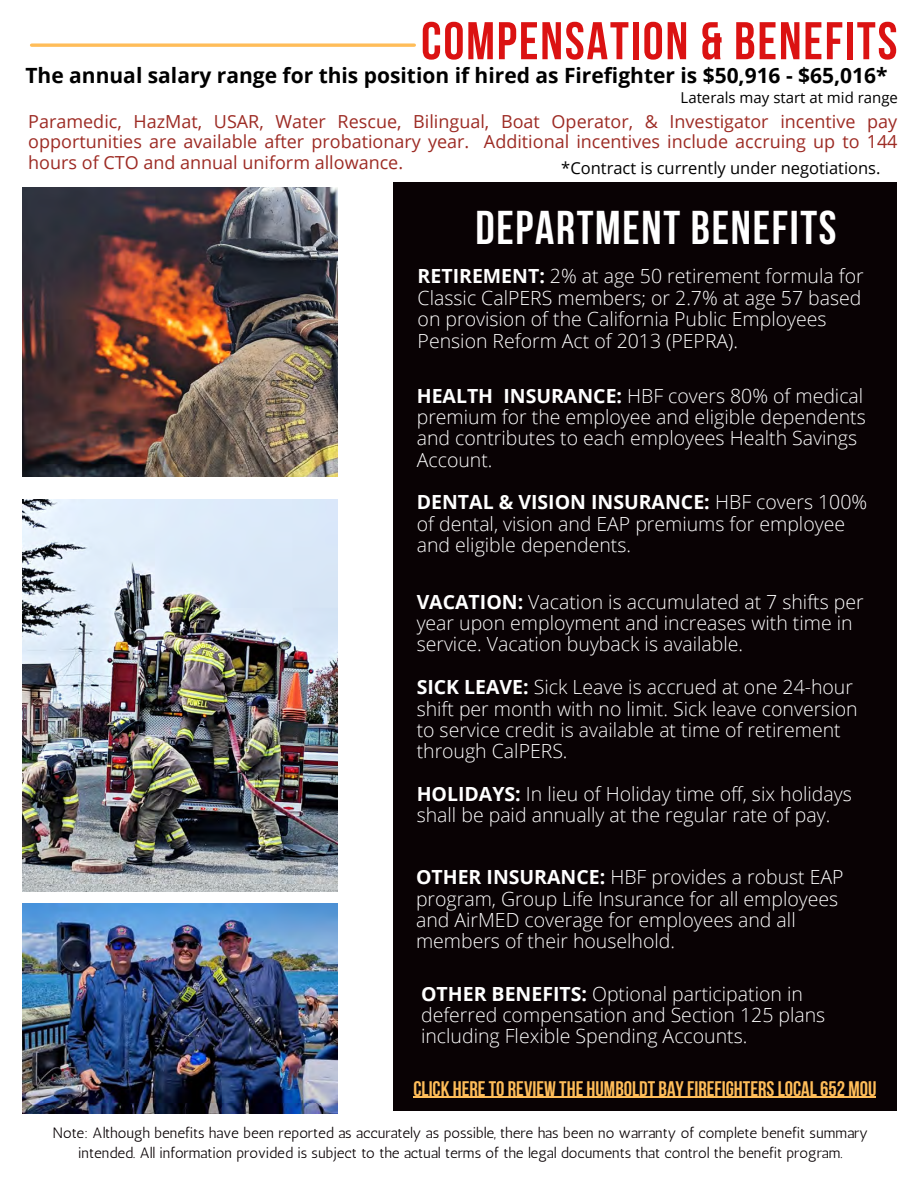
<style>
.page{position:relative;width:918px;height:1188px;background:#fff}
.page>*{position:absolute;margin:0;border:0;box-sizing:border-box;transform-origin:0 0}
.t1{font:700 52.95px "Bebas Neue";letter-spacing:.035em;color:#db1212}
.t2{font:700 47.25px "Bebas Neue";letter-spacing:.035em;color:#fff}
.t3{font:700 21px "Open Sans";color:#000}
.t4{font:700 21px "Bebas Neue";color:#ffbd59}
.t5{font:300 19.5px/21.3px "Open Sans";color:#fff}
.t6{font:18px/20.2px "Open Sans";color:#9d2b24;text-align:justify}
.t7{font:16.5px "Open Sans";color:#000}
.t8{font:15px/20.2px "Antic";color:#090204;text-align:center}
.t9{font:15px "Open Sans";color:#000}
.s1{font-weight:700}
</style>
<div class="page">
<div style="left:393px;top:182px;width:504px;height:929px;background:#090204"></div>
<svg style="left:32px;top:43px;width:382px;height:4px"></svg>
<img style="left:22px;top:187px;width:315px;height:289px">
<img style="left:22px;top:499px;width:315px;height:393px">
<img style="left:22px;top:903px;width:315px;height:210px">
<hr style="left:413px;top:1097px;width:463px;height:1px;background:#ffbd59">
<h5 class="t1" style="left:421px;top:20px;width:478px">COMPENSATION &amp; BENEFITS</h5>
<p class="t3" style="left:26px;top:61px;width:864px">The annual salary range for this position if hired as Firefighter is $50,916 - $65,016*</p>
<p class="t9" style="left:681px;top:87px;width:219px">Laterals may start at mid range</p>
<p class="t6" style="left:28px;top:111px;width:871px">Paramedic, HazMat, USAR, Water Rescue, Bilingual, Boat Operator, &amp; Investigator incentive pay opportunities are available after probationary year. Additional incentives include accruing up to 144 hours of CTO and annual uniform allowance.</p>
<h3 class="t7" style="left:561px;top:156px;width:321px">*Contract is currently under negotiations.</h3>
<p class="t2" style="left:475px;top:209px;width:363px">DEPARTMENT BENEFITS</p>
<h4 class="t5" style="left:418px;top:265px;width:448px"><span class="s1">RETIREMENT:</span> 2% at age 50 retirement formula for Classic CalPERS members; or 2.7% at age 57 based on provision of the California Public Employees Pension Reform Act of 2013 (PEPRA).</h4>
<h4 class="t5" style="left:417px;top:384px;width:451px"><span class="s1">HEALTH INSURANCE:</span> HBF covers 80% of medical premium for the employee and eligible dependents and contributes to each employees Health Savings Account.</h4>
<h4 class="t5" style="left:417px;top:491px;width:452px"><span class="s1">DENTAL &amp; VISION INSURANCE:</span> HBF covers 100% of dental, vision and EAP premiums for employee and eligible dependents.</h4>
<h4 class="t5" style="left:417px;top:590px;width:449px"><span class="s1">VACATION:</span> Vacation is accumulated at 7 shifts per year upon employment and increases with time in service. Vacation buyback is available.</h4>
<h4 class="t5" style="left:417px;top:676px;width:442px"><span class="s1">SICK LEAVE:</span> Sick Leave is accrued at one 24-hour shift per month with no limit. Sick leave conversion to service credit is available at time of retirement through CalPERS.</h4>
<h4 class="t5" style="left:417px;top:783px;width:437px"><span class="s1">HOLIDAYS:</span> In lieu of Holiday time off, six holidays shall be paid annually at the regular rate of pay.</h4>
<h4 class="t5" style="left:416px;top:866px;width:429px"><span class="s1">OTHER INSURANCE:</span> HBF provides a robust EAP program, Group Life Insurance for all employees and AirMED coverage for employees and all members of their houselhold.</h4>
<h2 class="t5" style="left:421px;top:982px;width:406px"><span class="s1">OTHER BENEFITS:</span> Optional participation in deferred compensation and Section 125 plans including Flexible Spending Accounts.</h2>
<p class="t4" style="left:413px;top:1080px;width:464px">CLICK HERE TO REVIEW THE HUMBOLDT BAY FIREFIGHTERS LOCAL 652 MOU</p>
<h4 class="t8" style="left:53px;top:1122px;width:817px">Note: Although benefits have been reported as accurately as possible, there has been no warranty of complete benefit summary intended. All information provided is subject to the actual terms of the legal documents that control the benefit program.</h4>
</div>
